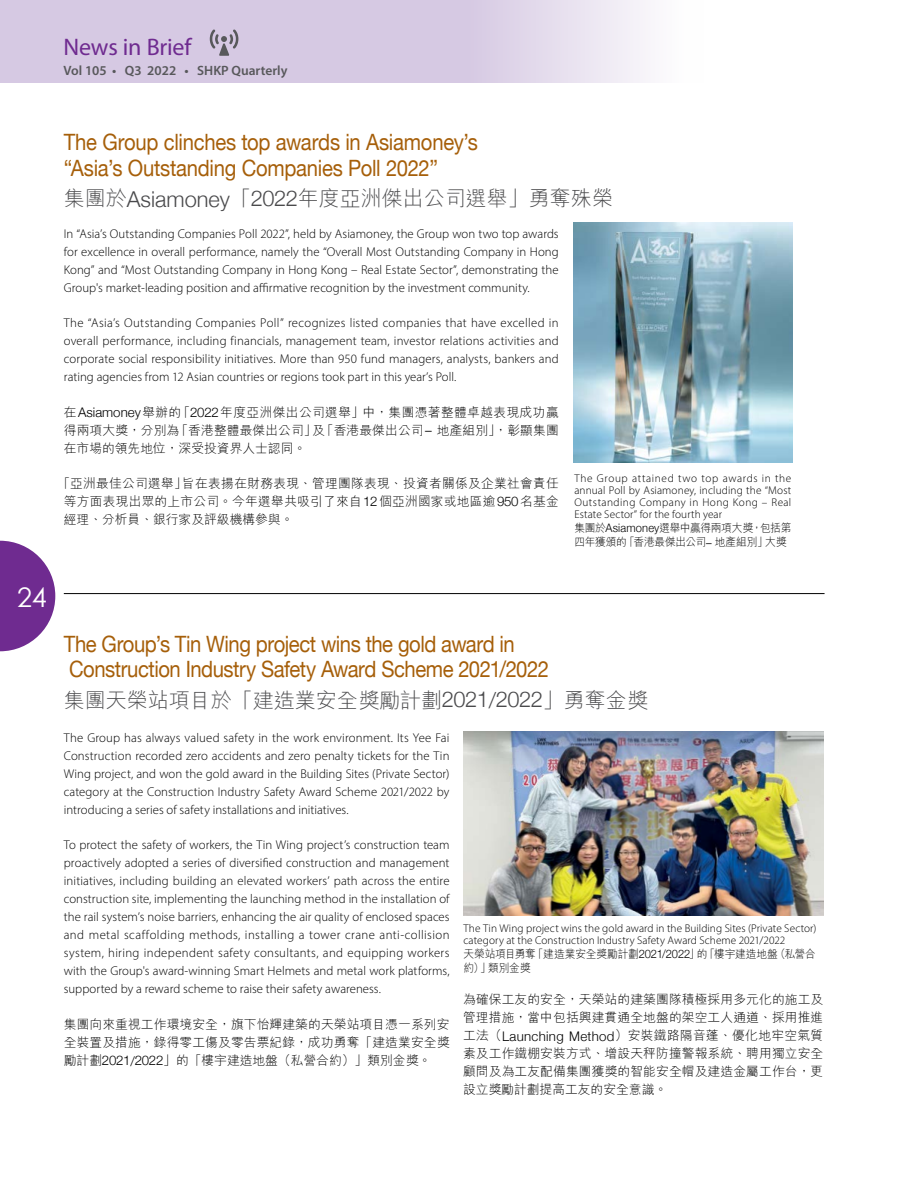
<style>
.page{position:relative;width:902px;height:1191px;background:#fff}
.page>*{position:absolute;margin:0;border:0;box-sizing:border-box;transform-origin:0 0}
.t1{font:27px "Century Gothic";color:#fff}
.t2{font:24px "Myriad Pro";letter-spacing:-.01em;color:#6f2b90}
.t3{font:22.5px/25.5px "Helvetica Neue";letter-spacing:-.02em;color:#a65f0a;scale:.9 1}
.t4{font:300 21px "M Hei HK";color:#4a4a4c}
.t5{font:600 13.5px "Myriad Pro";color:#58585b}
.t6{font:300 12.75px/18px "Myriad Pro";color:#000;text-align:justify}
.t7{font:300 12.75px/18px "M Hei HK";letter-spacing:.01em;color:#000;text-align:justify}
.t8{font:300 11.25px/12px "Myriad Pro";letter-spacing:.01em;color:#000}
.t9{font:300 11.25px/14.2px "M Hei HK";letter-spacing:-.02em;color:#000;scale:.95 1}
.s1{font-family:"Helvetica Neue";font-size:21.9px}
.s2{font-family:"Helvetica Neue";font-size:13.2px}
.s3{font-family:"Helvetica Neue";font-size:11.7px}
</style>
<div class="page">
<hr style="left:64px;top:593px;width:760px;height:1px;background:#000">
<img style="left:574px;top:222px;width:218px;height:241px">
<img style="left:463px;top:731px;width:360px;height:184px">
<svg style="left:0;top:0;width:646px;height:83px;background:#dacfe6"></svg>
<svg style="left:0;top:541px;width:55px;height:110px"></svg>
<svg style="left:210px;top:29px;width:28px;height:27px"></svg>
<h2 class="t2" style="left:63px;top:32px;width:129px">News in Brief</h2>
<p class="t5" style="left:63px;top:61px;width:225px">Vol 105 • Q3 2022 • SHKP Quarterly</p>
<h1 class="t1" style="left:17px;top:579px;width:31px">24</h1>
<h3 class="t3" style="left:64px;top:131px;width:461px">The Group clinches top awards in Asiamoney’s “Asia’s Outstanding Companies Poll 2022”</h3>
<h3 class="t4" style="left:64px;top:188px;width:550px">集團於<span class="s1">Asiamoney</span>「<span class="s1">2022</span>年度亞洲傑出公司選舉」勇奪殊榮</h3>
<p class="t6" style="left:64px;top:225px;width:496px">In “Asia’s Outstanding Companies Poll 2022”, held by Asiamoney, the Group won two top awards for excellence in overall performance, namely the “Overall Most Outstanding Company in Hong Kong” and “Most Outstanding Company in Hong Kong – Real Estate Sector”, demonstrating the Group's market-leading position and affirmative recognition by the investment community.</p>
<p class="t6" style="left:64px;top:314px;width:496px">The “Asia’s Outstanding Companies Poll” recognizes listed companies that have excelled in overall performance, including financials, management team, investor relations activities and corporate social responsibility initiatives. More than 950 fund managers, analysts, bankers and rating agencies from 12 Asian countries or regions took part in this year’s Poll.</p>
<p class="t7" style="left:64px;top:403px;width:496px">在<span class="s2">Asiamoney</span>舉辦的「<span class="s2">2022</span>年度亞洲傑出公司選舉」中，集團憑著整體卓越表現成功贏得兩項大獎，分別為「香港整體最傑出公司」及「香港最傑出公司<span class="s2">–</span> 地產組別」，彰顯集團在市場的領先地位，深受投資界人士認同。</p>
<p class="t7" style="left:64px;top:474px;width:496px;text-indent:-6px">「亞洲最佳公司選舉」旨在表揚在財務表現、管理團隊表現、投資者關係及企業社會責任等方面表現出眾的上市公司。今年選舉共吸引了來自<span class="s2">12</span>個亞洲國家或地區逾<span class="s2">950</span>名基金經理、分析員、銀行家及評級機構參與。</p>
<p class="t8" style="left:574px;top:472px;width:218px;text-align:justify">The Group attained two top awards in the annual Poll by Asiamoney, including the “Most Outstanding Company in Hong Kong – Real Estate Sector” for the fourth year</p>
<p class="t9" style="left:574px;top:520px;width:230px">集團於<span class="s3">Asiamoney</span>選舉中贏得兩項大獎，包括第四年獲頒的「香港最傑出公司<span class="s3">–</span> 地產組別」大獎</p>
<h3 class="t3" style="left:64px;top:632px;width:540px">The Group’s Tin Wing project wins the gold award in<br>Construction Industry Safety Award Scheme 2021/2022</h3>
<h3 class="t4" style="left:64px;top:689px;width:585px">集團天榮站項目於「建造業安全獎勵計劃<span class="s1">2021/2022</span>」勇奪金獎</h3>
<p class="t6" style="left:64px;top:729px;width:387px">The Group has always valued safety in the work environment. Its Yee Fai Construction recorded zero accidents and zero penalty tickets for the Tin Wing project, and won the gold award in the Building Sites (Private Sector) category at the Construction Industry Safety Award Scheme 2021/2022 by introducing a series of safety installations and initiatives.</p>
<p class="t6" style="left:64px;top:836px;width:387px">To protect the safety of workers, the Tin Wing project’s construction team proactively adopted a series of diversified construction and management initiatives, including building an elevated workers’ path across the entire construction site, implementing the launching method in the installation of the rail system’s noise barriers, enhancing the air quality of enclosed spaces and metal scaffolding methods, installing a tower crane anti-collision system, hiring independent safety consultants, and equipping workers with the Group's award-winning Smart Helmets and metal work platforms, supported by a reward scheme to raise their safety awareness.</p>
<p class="t7" style="left:64px;top:1015px;width:387px">集團向來重視工作環境安全，旗下怡輝建築的天榮站項目憑一系列安全裝置及措施，錄得零工傷及零告票紀錄，成功勇奪「建造業安全獎勵計劃<span class="s2">2021/2022</span>」的「樓宇建造地盤（私營合約）」類別金獎。</p>
<p class="t8" style="left:463px;top:922px;width:354px">The Tin Wing project wins the gold award in the Building Sites (Private Sector) category at the Construction Industry Safety Award Scheme 2021/2022</p>
<p class="t9" style="left:463px;top:946px;width:372px">天榮站項目勇奪「建造業安全獎勵計劃<span class="s3">2021/2022</span>」的「樓宇建造地盤（私營合約）」類別金獎</p>
<p class="t7" style="left:463px;top:990px;width:362px">為確保工友的安全，天榮站的建築團隊積極採用多元化的施工及管理措施，當中包括興建貫通全地盤的架空工人通道、採用推進工法（<span class="s2">Launching Method</span>）安裝鐵路隔音蓬、優化地牢空氣質素及工作鐵棚安裝方式、增設天秤防撞警報系統、聘用獨立安全顧問及為工友配備集團獲獎的智能安全帽及建造金屬工作台，更設立獎勵計劃提高工友的安全意識。</p>
</div>
